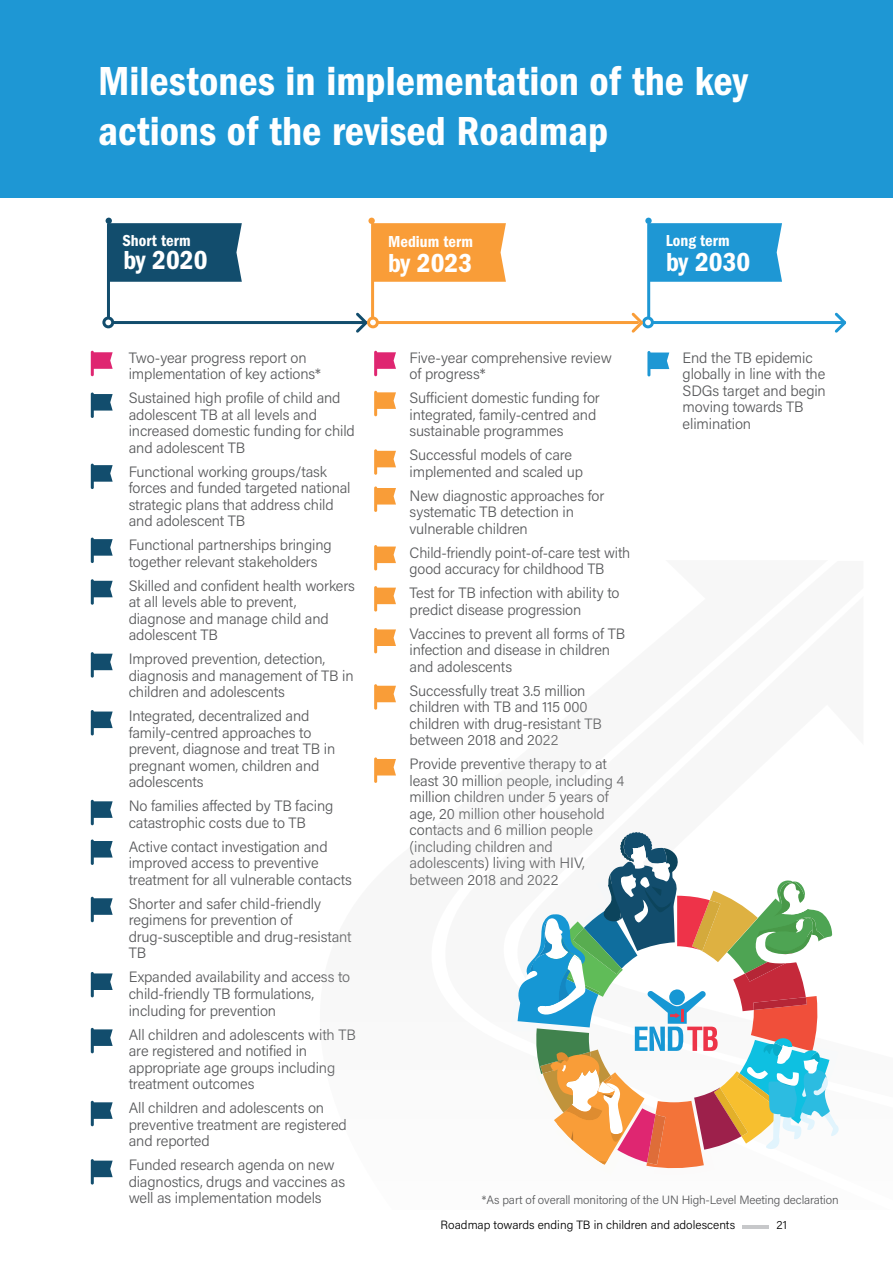
<style>
.page{position:relative;width:893px;height:1263px;background:#fff}
.page>*{position:absolute;margin:0;border:0;box-sizing:border-box;transform-origin:0 0}
.t1{font:42px/50.4px "ITC Franklin Gothic Std Dm Cd";color:#fff}
.t2{font:27px "ITC Franklin Gothic Std Dm Cd";color:#fff}
.t3{font:16.5px "ITC Franklin Gothic Std Dm Cd";color:#fff}
.t4{font:300 15px/16.5px "Acumin Pro";letter-spacing:-.01em;color:#58595b}
.t5{font:300 12px "Acumin Pro";letter-spacing:-.01em;color:#58595b}
.t6{font:300 12px "Acumin Pro";color:#000}
</style>
<div class="page">
<div style="left:0;top:0;width:893px;height:197px;background:#1e97d4"></div>
<hr style="left:652px;top:321px;width:193px;height:3px;background:#1e97d4">
<hr style="left:351px;top:321px;width:287px;height:3px;background:#f99d38">
<hr style="left:111px;top:321px;width:254px;height:3px;background:#124d6d">
<svg style="left:106px;top:218px;width:136px;height:64px;background:#2b607c"></svg>
<hr style="left:107px;top:224px;width:3px;height:94px;background:#124d6d">
<div style="left:650px;top:223px;width:132px;height:59px;background:#1e97d4"></div>
<hr style="left:647px;top:224px;width:3px;height:94px;background:#1e97d4">
<div style="left:645px;top:218px;width:7px;height:6px;background:#1e97d4;border-radius:50%"></div>
<div style="left:102px;top:316px;width:12px;height:12px;border:3px solid #124d6d;border-radius:50%"></div>
<div style="left:642px;top:316px;width:12px;height:12px;border:3px solid #1e97d4;border-radius:50%"></div>
<svg style="left:353px;top:312px;width:17px;height:21px"></svg>
<svg style="left:631px;top:312px;width:15px;height:21px"></svg>
<svg style="left:834px;top:312px;width:13px;height:21px"></svg>
<div style="left:369px;top:318px;width:8px;height:9px;background:#fff;border-radius:50%"></div>
<div style="left:367px;top:316px;width:12px;height:12px;border:3px solid #f99d38;border-radius:50%"></div>
<div style="left:373px;top:223px;width:133px;height:59px;background:#f99d38"></div>
<hr style="left:371px;top:224px;width:3px;height:94px;background:#f99d38">
<div style="left:368px;top:218px;width:7px;height:6px;background:#f99d38;border-radius:50%"></div>
<svg style="left:517px;top:832px;width:322px;height:337px"></svg>
<svg style="left:377px;top:352px;width:19px;height:17px"></svg>
<hr style="left:374px;top:351px;width:3px;height:25px;background:#df2671;border-radius:2px">
<svg style="left:650px;top:352px;width:19px;height:17px"></svg>
<hr style="left:647px;top:351px;width:3px;height:25px;background:#1e97d4;border-radius:2px">
<svg style="left:94px;top:394px;width:19px;height:17px"></svg>
<hr style="left:91px;top:392px;width:3px;height:26px;background:#124d6d;border-radius:2px">
<svg style="left:94px;top:352px;width:19px;height:17px"></svg>
<hr style="left:91px;top:351px;width:3px;height:25px;background:#df2671;border-radius:2px">
<svg style="left:94px;top:465px;width:19px;height:17px"></svg>
<hr style="left:91px;top:464px;width:3px;height:25px;background:#124d6d;border-radius:2px">
<svg style="left:94px;top:539px;width:19px;height:17px"></svg>
<hr style="left:91px;top:538px;width:3px;height:25px;background:#124d6d;border-radius:2px">
<svg style="left:94px;top:581px;width:19px;height:16px"></svg>
<hr style="left:91px;top:579px;width:3px;height:26px;background:#124d6d;border-radius:2px">
<svg style="left:94px;top:654px;width:19px;height:16px"></svg>
<hr style="left:91px;top:652px;width:3px;height:26px;background:#124d6d;border-radius:2px">
<svg style="left:94px;top:711px;width:19px;height:17px"></svg>
<hr style="left:91px;top:710px;width:3px;height:25px;background:#124d6d;border-radius:2px">
<svg style="left:94px;top:801px;width:19px;height:17px"></svg>
<hr style="left:91px;top:800px;width:3px;height:25px;background:#124d6d;border-radius:2px">
<svg style="left:377px;top:629px;width:19px;height:17px"></svg>
<hr style="left:374px;top:628px;width:3px;height:25px;background:#f99d38;border-radius:2px">
<svg style="left:377px;top:686px;width:19px;height:16px"></svg>
<hr style="left:374px;top:684px;width:3px;height:26px;background:#f99d38;border-radius:2px">
<svg style="left:377px;top:759px;width:19px;height:16px"></svg>
<hr style="left:374px;top:757px;width:3px;height:26px;background:#f99d38;border-radius:2px">
<svg style="left:94px;top:841px;width:19px;height:16px"></svg>
<hr style="left:91px;top:839px;width:3px;height:26px;background:#124d6d;border-radius:2px">
<svg style="left:94px;top:898px;width:19px;height:17px"></svg>
<hr style="left:91px;top:897px;width:3px;height:25px;background:#124d6d;border-radius:2px">
<svg style="left:94px;top:973px;width:19px;height:17px"></svg>
<hr style="left:91px;top:972px;width:3px;height:25px;background:#124d6d;border-radius:2px">
<svg style="left:94px;top:1029px;width:19px;height:17px"></svg>
<hr style="left:91px;top:1028px;width:3px;height:25px;background:#124d6d;border-radius:2px">
<svg style="left:94px;top:1102px;width:19px;height:17px"></svg>
<hr style="left:91px;top:1101px;width:3px;height:25px;background:#124d6d;border-radius:2px">
<svg style="left:94px;top:1160px;width:19px;height:17px"></svg>
<hr style="left:91px;top:1159px;width:3px;height:25px;background:#124d6d;border-radius:2px">
<svg style="left:377px;top:392px;width:19px;height:17px"></svg>
<hr style="left:374px;top:391px;width:3px;height:25px;background:#f99d38;border-radius:2px">
<svg style="left:377px;top:451px;width:19px;height:16px"></svg>
<hr style="left:374px;top:449px;width:3px;height:26px;background:#f99d38;border-radius:2px">
<svg style="left:377px;top:488px;width:19px;height:16px"></svg>
<hr style="left:374px;top:486px;width:3px;height:26px;background:#f99d38;border-radius:2px">
<svg style="left:377px;top:546px;width:19px;height:17px"></svg>
<hr style="left:374px;top:545px;width:3px;height:25px;background:#f99d38;border-radius:2px">
<svg style="left:377px;top:588px;width:19px;height:16px"></svg>
<hr style="left:374px;top:586px;width:3px;height:25px;background:#f99d38;border-radius:2px">
<hr style="left:742px;top:1225px;width:26px;height:4px;background:#c7c8ca">
<h1 class="t1" style="left:98px;top:56px;width:651px">Milestones in implementation of the key actions of the revised Roadmap</h1>
<p class="t3" style="left:123px;top:231px;width:70px">Short term</p>
<h2 class="t2" style="left:123px;top:245px;width:86px">by 2020</h2>
<p class="t4" style="left:129px;top:349px;width:194px">Two-year progress report on implementation of key actions*</p>
<p class="t4" style="left:129px;top:389px;width:228px">Sustained high profile of child and adolescent TB at all levels and increased domestic funding for child and adolescent TB</p>
<p class="t4" style="left:129px;top:463px;width:223px">Functional working groups/task forces and funded targeted national strategic plans that address child and adolescent TB</p>
<p class="t4" style="left:129px;top:536px;width:204px">Functional partnerships bringing together relevant stakeholders</p>
<p class="t4" style="left:129px;top:577px;width:228px">Skilled and confident health workers at all levels able to prevent, diagnose and manage child and adolescent TB</p>
<p class="t4" style="left:129px;top:650px;width:226px">Improved prevention, detection, diagnosis and management of TB in children and adolescents</p>
<p class="t4" style="left:129px;top:707px;width:208px">Integrated, decentralized and family-centred approaches to prevent, diagnose and treat TB in pregnant women, children and adolescents</p>
<p class="t4" style="left:129px;top:797px;width:206px">No families a ected by TB facing catastrophic costs due to TB</p>
<p class="t4" style="left:129px;top:838px;width:225px">Active contact investigation and improved access to preventive treatment for all vulnerable contacts</p>
<p class="t4" style="left:129px;top:895px;width:224px">Shorter and safer child-friendly regimens for prevention of drug-susceptible and drug-resistant<br>TB</p>
<p class="t4" style="left:129px;top:968px;width:223px">Expanded availability and access to child-friendly TB formulations, including for prevention</p>
<p class="t4" style="left:129px;top:1025px;width:229px">All children and adolescents with TB are registered and notified in appropriate age groups including treatment outcomes</p>
<p class="t4" style="left:129px;top:1099px;width:220px">All children and adolescents on preventive treatment are registered and reported</p>
<p class="t4" style="left:129px;top:1156px;width:218px">Funded research agenda on new diagnostics, drugs and vaccines as well as implementation models</p>
<p class="t3" style="left:388px;top:232px;width:86px">Medium term</p>
<h2 class="t2" style="left:388px;top:248px;width:86px">by 2023</h2>
<p class="t4" style="left:410px;top:349px;width:204px">Five-year comprehensive review of progress*</p>
<p class="t4" style="left:410px;top:389px;width:192px">Su icient domestic funding for integrated, family-centred and sustainable programmes</p>
<p class="t4" style="left:410px;top:446px;width:175px">Successful models of care implemented and scaled up</p>
<p class="t4" style="left:410px;top:487px;width:196px">New diagnostic approaches for systematic TB detection in vulnerable children</p>
<p class="t4" style="left:410px;top:544px;width:222px">Child-friendly point-of-care test with good accuracy for childhood TB</p>
<p class="t4" style="left:410px;top:584px;width:211px">Test for TB infection with ability to predict disease progression</p>
<p class="t4" style="left:410px;top:625px;width:217px">Vaccines to prevent all forms of TB infection and disease in children and adolescents</p>
<p class="t4" style="left:410px;top:682px;width:194px">Successfully treat 3.5 million children with TB and 115 000 children with drug-resistant TB between 2018 and 2022</p>
<p class="t4" style="left:410px;top:755px;width:216px">Provide preventive therapy to at least 30 million people, including 4 million children under 5 years of age, 20 million other household contacts and 6 million people (including children and adolescents) living with HIV, between 2018 and 2022</p>
<p class="t3" style="left:666px;top:231px;width:65px">Long term</p>
<h2 class="t2" style="left:666px;top:247px;width:86px">by 2030</h2>
<p class="t4" style="left:683px;top:349px;width:145px">End the TB epidemic globally in line with the<br>SDGs target and begin moving towards TB elimination</p>
<p class="t5" style="left:482px;top:1192px;width:358px">*As part of overall monitoring of the UN High-Level Meeting declaration</p>
<p class="t6" style="left:441px;top:1216px;width:296px">Roadmap towards ending TB in children and adolescents</p>
<p class="t6" style="left:776px;top:1216px;width:12px">21</p>
</div>
